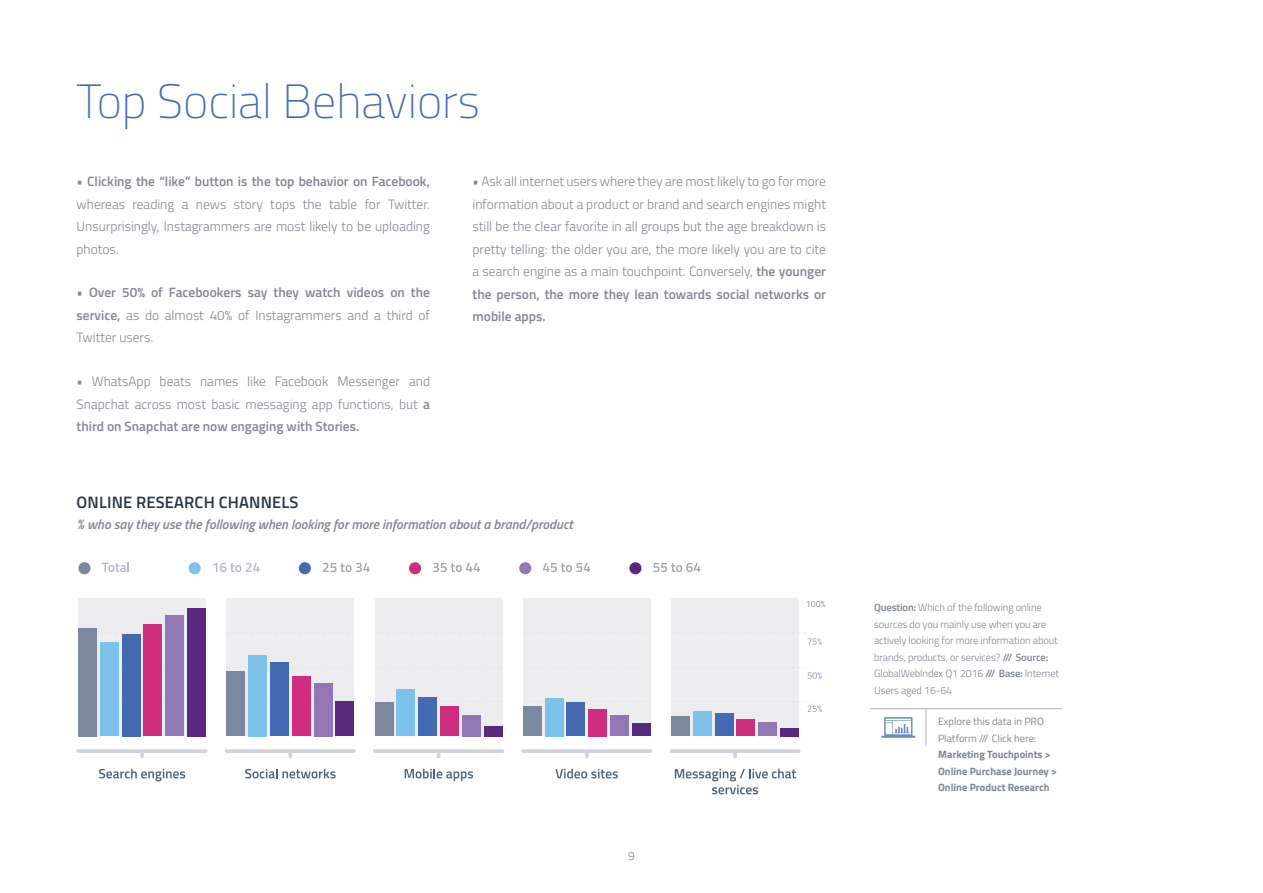
<style>
.page{position:relative;width:1263px;height:893px;background:#fff}
.page>*{position:absolute;margin:0;border:0;box-sizing:border-box;transform-origin:0 0}
.t1{font:100 48px "Titillium Web";color:#456bb2}
.t2{font:600 16.5px "Titillium Web";letter-spacing:.01em;color:#273644}
.t3{font:300 13.5px/22.5px "Titillium Web";color:#848691;text-align:justify}
.t4{font:italic 600 13.5px "Titillium Web";color:#848691}
.t5{font:12px "Titillium Web";color:#909da9}
.t6{font:300 10.5px/16.5px "Titillium Web";letter-spacing:-.01em;color:#7e868f}
.t7{font:700 10.5px/16.5px "Titillium Web";color:#7e868f}
.t8{font:10.5px/16.5px "Titillium Web";color:#878787}
.s1{font-weight:600}
</style>
<div class="page">
<hr style="left:871px;top:708px;width:191px;height:1px;background:#b3b2b2">
<hr style="left:925px;top:708px;width:1px;height:37px;background:#b3b2b2">
<svg style="left:881px;top:717px;width:34px;height:21px"></svg>
<div style="left:227px;top:599px;width:127px;height:137px;background:#ededf0"></div>
<svg style="left:227px;top:667px;width:127px;height:1px"></svg>
<div style="left:78px;top:599px;width:128px;height:137px;background:#ededf0"></div>
<div style="left:375px;top:599px;width:127px;height:137px;background:#ededf0"></div>
<div style="left:523px;top:599px;width:127px;height:137px;background:#ededf0"></div>
<div style="left:671px;top:599px;width:128px;height:137px;background:#ededf0"></div>
<svg style="left:99px;top:769px;width:86px;height:12px"></svg>
<svg style="left:140px;top:753px;width:4px;height:5px"></svg>
<hr style="left:77px;top:749px;width:131px;height:4px;background:#d0d4dd;border-radius:2px">
<svg style="left:245px;top:769px;width:90px;height:9px"></svg>
<svg style="left:288px;top:753px;width:4px;height:5px"></svg>
<hr style="left:225px;top:749px;width:131px;height:4px;background:#d0d4dd;border-radius:2px">
<svg style="left:405px;top:769px;width:68px;height:12px"></svg>
<svg style="left:437px;top:753px;width:3px;height:5px"></svg>
<hr style="left:373px;top:749px;width:131px;height:4px;background:#d0d4dd;border-radius:2px">
<svg style="left:555px;top:769px;width:63px;height:9px"></svg>
<svg style="left:585px;top:753px;width:4px;height:5px"></svg>
<hr style="left:521px;top:749px;width:131px;height:4px;background:#d0d4dd;border-radius:2px">
<svg style="left:675px;top:769px;width:121px;height:25px"></svg>
<svg style="left:733px;top:753px;width:4px;height:5px"></svg>
<hr style="left:669px;top:749px;width:131px;height:4px;background:#d0d4dd;border-radius:2px">
<svg style="left:543px;top:563px;width:47px;height:9px"></svg>
<div style="left:519px;top:562px;width:12px;height:12px;background:#9178b5;border-radius:50%"></div>
<svg style="left:653px;top:563px;width:47px;height:9px"></svg>
<div style="left:629px;top:562px;width:12px;height:12px;background:#59297f;border-radius:50%"></div>
<svg style="left:213px;top:563px;width:47px;height:9px"></svg>
<div style="left:189px;top:562px;width:12px;height:12px;background:#7cc2eb;border-radius:50%"></div>
<svg style="left:102px;top:562px;width:27px;height:10px"></svg>
<div style="left:78px;top:562px;width:13px;height:12px;background:#7b879c;border-radius:50%"></div>
<svg style="left:323px;top:563px;width:47px;height:9px"></svg>
<div style="left:299px;top:562px;width:12px;height:12px;background:#446bb2;border-radius:50%"></div>
<svg style="left:433px;top:563px;width:47px;height:9px"></svg>
<div style="left:409px;top:562px;width:12px;height:12px;background:#ce2e7d;border-radius:50%"></div>
<svg style="left:375px;top:701px;width:127px;height:1px"></svg>
<svg style="left:375px;top:667px;width:127px;height:1px"></svg>
<svg style="left:524px;top:701px;width:122px;height:1px"></svg>
<svg style="left:524px;top:667px;width:122px;height:1px"></svg>
<svg style="left:672px;top:701px;width:150px;height:11px"></svg>
<svg style="left:672px;top:667px;width:150px;height:12px"></svg>
<svg style="left:807px;top:638px;width:15px;height:7px"></svg>
<svg style="left:806px;top:601px;width:19px;height:6px"></svg>
<div style="left:166px;top:615px;width:18px;height:121px;background:#9178b5"></div>
<div style="left:187px;top:608px;width:19px;height:128px;background:#59297f"></div>
<div style="left:144px;top:624px;width:18px;height:112px;background:#ce2e7d"></div>
<div style="left:122px;top:634px;width:18px;height:102px;background:#446bb2"></div>
<div style="left:100px;top:642px;width:18px;height:94px;background:#7cc2eb"></div>
<div style="left:78px;top:628px;width:19px;height:108px;background:#7b879c"></div>
<div style="left:314px;top:683px;width:18px;height:53px;background:#9178b5"></div>
<div style="left:336px;top:701px;width:18px;height:35px;background:#59297f"></div>
<div style="left:292px;top:677px;width:18px;height:59px;background:#ce2e7d"></div>
<div style="left:270px;top:663px;width:19px;height:73px;background:#446bb2"></div>
<div style="left:248px;top:655px;width:19px;height:81px;background:#7cc2eb"></div>
<div style="left:227px;top:671px;width:18px;height:65px;background:#7b879c"></div>
<div style="left:462px;top:715px;width:18px;height:21px;background:#9178b5"></div>
<div style="left:484px;top:726px;width:18px;height:10px;background:#59297f"></div>
<div style="left:440px;top:707px;width:19px;height:29px;background:#ce2e7d"></div>
<div style="left:418px;top:697px;width:19px;height:39px;background:#446bb2"></div>
<div style="left:397px;top:690px;width:18px;height:46px;background:#7cc2eb"></div>
<div style="left:375px;top:703px;width:18px;height:33px;background:#7b879c"></div>
<div style="left:610px;top:716px;width:19px;height:20px;background:#9178b5"></div>
<div style="left:632px;top:723px;width:18px;height:13px;background:#59297f"></div>
<div style="left:588px;top:709px;width:19px;height:27px;background:#ce2e7d"></div>
<div style="left:567px;top:702px;width:18px;height:34px;background:#446bb2"></div>
<div style="left:545px;top:698px;width:18px;height:38px;background:#7cc2eb"></div>
<div style="left:523px;top:707px;width:18px;height:29px;background:#7b879c"></div>
<div style="left:759px;top:723px;width:18px;height:13px;background:#9178b5"></div>
<div style="left:780px;top:728px;width:19px;height:8px;background:#59297f"></div>
<div style="left:737px;top:719px;width:18px;height:17px;background:#ce2e7d"></div>
<div style="left:715px;top:713px;width:18px;height:23px;background:#446bb2"></div>
<div style="left:693px;top:711px;width:18px;height:25px;background:#7cc2eb"></div>
<div style="left:671px;top:716px;width:19px;height:20px;background:#7b879c"></div>
<h1 class="t1" style="left:77px;top:67px;width:405px">Top Social Behaviors</h1>
<p class="t3" style="left:77px;top:170px;width:355px">• <span class="s1">Clicking the “like” button is the top behavior on Facebook, </span>whereas reading a news story tops the table for Twitter.<br>Unsurprisingly, Instagrammers are most likely to be uploading photos.</p>
<p class="t3" style="left:77px;top:281px;width:355px">• <span class="s1">Over 50% of Facebookers say they watch videos on the service,</span> as do almost 40% of Instagrammers and a third of Twitter users.</p>
<p class="t3" style="left:77px;top:370px;width:355px">• WhatsApp beats names like Facebook Messenger and Snapchat across most basic messaging app functions, but <span class="s1">a third on Snapchat are now engaging with Stories.</span></p>
<p class="t3" style="left:473px;top:170px;width:355px">• Ask all internet users where they are most likely to go for more information about a product or brand and search engines might still be the clear favorite in all groups but the age breakdown is pretty telling: the older you are, the more likely you are to cite a search engine as a main touchpoint. Conversely, <span class="s1">the younger the person, the more they lean towards social networks or mobile apps.</span></p>
<p class="t2" style="left:77px;top:490px;width:223px">ONLINE RESEARCH CHANNELS</p>
<p class="t4" style="left:77px;top:514px;width:498px">% who say they use the following when looking for more information about a brand/product</p>
<p class="t5" style="left:628px;top:847px;width:8px">9</p>
<p class="t6" style="left:874px;top:599px;width:187px"><span class="s1">Question:</span> Which of the following online sources do you mainly use when you are actively looking for more information about brands, products, or services? <span class="s1">/// Source:<br></span>GlobalWebIndex Q1 2016 <span class="s1">/// Base:</span> Internet Users aged 16-64</p>
<p class="t8" style="left:938px;top:713px;width:107px">Explore this data in PRO<br>Platform /// Click here:</p>
<p class="t7" style="left:938px;top:746px;width:120px">Marketing Touchpoints &gt;<br>Online Purchase Journey &gt;<br>Online Product Research</p>
</div>
